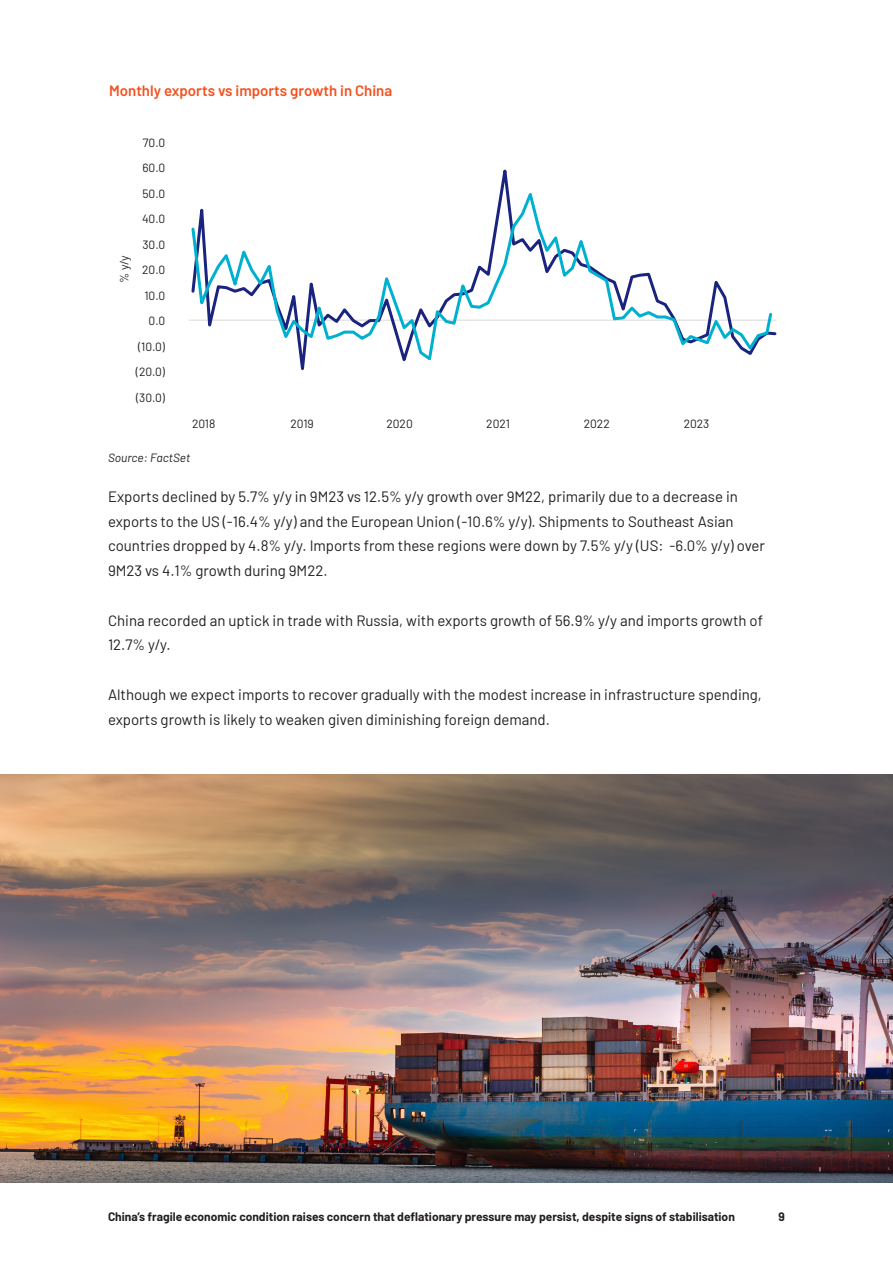
<style>
.page{position:relative;width:893px;height:1263px;background:#fff}
.page>*{position:absolute;margin:0;border:0;box-sizing:border-box;transform-origin:0 0}
.Body_Copy{font:15px/24.8px "Barlow";color:#231f20}
.t1{font:600 15px "Barlow";color:#f4511e}
.t2{font:700 12px "Barlow";color:#231f20}
.t3{font:12px/25.5px "Barlow";color:#231f20;text-align:right}
.t4{font:italic 12px "Barlow";color:#231f20}
</style>
<div class="page">
<hr style="left:189px;top:320px;width:587px;height:1px;background:#d9d9d9">
<svg style="left:190px;top:185px;width:584px;height:179px"></svg>
<img style="left:0;top:774px;width:893px;height:408px">
<p class="t1" style="left:109px;top:80px;width:285px">Monthly exports vs imports growth in China</p>
<p class="t3" style="left:136px;top:129px;width:31px">70.0<br>60.0<br>50.0<br>40.0<br>30.0<br>20.0<br>10.0<br>0.0 (10.0) (20.0) (30.0)</p>
<p class="t3" style="left:111px;top:283px;width:29px;rotate:-90deg">% y/y</p>
<p class="t3" style="left:192px;top:410px;width:25px">2018</p>
<p class="t3" style="left:291px;top:410px;width:25px">2019</p>
<p class="t3" style="left:386px;top:410px;width:28px">2020</p>
<p class="t3" style="left:486px;top:410px;width:25px">2021</p>
<p class="t3" style="left:584px;top:410px;width:28px">2022</p>
<p class="t3" style="left:684px;top:410px;width:27px">2023</p>
<p class="t4" style="left:108px;top:449px;width:84px">Source: FactSet</p>
<p class="Body_Copy" style="left:108px;top:483px;width:659px">Exports declined by 5.7% y/y in 9M23 vs 12.5% y/y growth over 9M22, primarily due to a decrease in exports to the US (-16.4% y/y) and the European Union (-10.6% y/y). Shipments to Southeast Asian countries dropped by 4.8% y/y. Imports from these regions were down by 7.5% y/y (US: -6.0% y/y) over 9M23 vs 4.1% growth during 9M22.</p>
<p class="Body_Copy" style="left:108px;top:607px;width:657px">China recorded an uptick in trade with Russia, with exports growth of 56.9% y/y and imports growth of<br>12.7% y/y.</p>
<p class="Body_Copy" style="left:108px;top:681px;width:655px">Although we expect imports to recover gradually with the modest increase in infrastructure spending, exports growth is likely to weaken given diminishing foreign demand.</p>
<p class="t2" style="left:108px;top:1208px;width:628px">China’s fragile economic condition raises concern that deflationary pressure may persist, despite signs of stabilisation</p>
<p class="t2" style="left:779px;top:1208px;width:8px">9</p>
</div>
